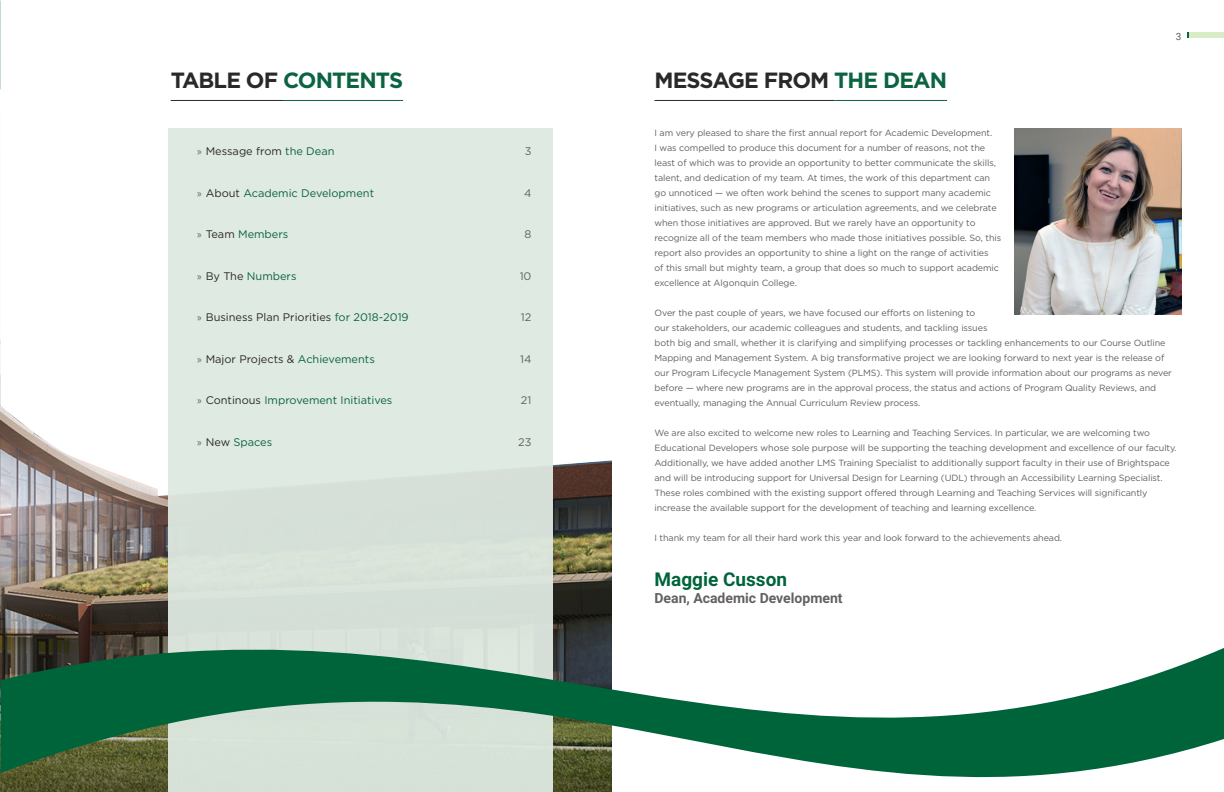
<style>
.page{position:relative;width:1224px;height:792px;background:#fff}
.page>*{position:absolute;margin:0;border:0;box-sizing:border-box;transform-origin:0 0}
.Page_Heading_-_New{font:700 22px "Gotham";letter-spacing:-.04em;color:#2a2928}
.Page_Heading_-_New-2{font:700 22px "Gotham";letter-spacing:-.04em;color:#0b6341}
.paragraph_text{font:700 19px "Roboto";color:#00643b}
.paragraph_text-2{font:700 14px "Roboto";color:#63605f}
.t1{font:11px "Gotham";color:#0b6341}
.t2{font:11px "Gotham";color:#2a2928}
.t3{font:11px "Gotham";color:#63605f}
.t4{font:10px "Roboto";color:#63605f}
.Paragraph_Text_New{font:9px/15px "Gotham";letter-spacing:-.01em;color:#63605f}
.s1{color:#2a2928}
.s2{color:#0b6341}
.s3{font-family:"Myriad Pro";color:#63605f}
</style>
<div class="page">
<div style="left:1188px;top:32px;width:36px;height:6px;background:#d8ecc6"></div>
<img style="left:0;top:496px;width:612px;height:296px">
<svg style="left:0;top:0;width:1px;height:89px"></svg>
<svg style="left:0;top:89px;width:612px;height:407px"></svg>
<div style="left:168px;top:128px;width:385px;height:664px;background:#dee9e1"></div>
<svg style="left:1px;top:605px;width:1223px;height:187px"></svg>
<img style="left:1015px;top:128px;width:166px;height:186px">
<hr style="left:171px;top:100px;width:112px;height:1px;background:#2a2928">
<hr style="left:283px;top:100px;width:120px;height:1px;background:#0b6341">
<hr style="left:655px;top:100px;width:179px;height:1px;background:#2a2928">
<hr style="left:834px;top:100px;width:113px;height:1px;background:#0b6341">
<p class="Page_Heading_-_New-2" style="left:171px;top:66px;width:234px"><span class="s1">TABLE OF</span> CONTENTS</p>
<p class="Page_Heading_-_New" style="left:655px;top:66px;width:294px">MESSAGE FROM <span class="s2">THE DEAN</span></p>
<p class="t4" style="left:1176px;top:29px;width:7px">3</p>
<p class="t2" style="left:197px;top:144px;width:139px"><span class="s3">»</span> Message from <span class="s2">the Dean</span></p>
<p class="t3" style="left:525px;top:144px;width:8px">3</p>
<p class="t1" style="left:197px;top:186px;width:178px"><span class="s3">»</span> <span class="s1">About</span> Academic Development</p>
<p class="t3" style="left:524px;top:186px;width:9px">4</p>
<p class="t1" style="left:197px;top:227px;width:93px"><span class="s3">»</span> <span class="s1">Team</span> Members</p>
<p class="t3" style="left:525px;top:227px;width:8px">8</p>
<p class="t1" style="left:197px;top:269px;width:101px"><span class="s3">»</span> <span class="s1">By The</span> Numbers</p>
<p class="t3" style="left:520px;top:269px;width:13px">10</p>
<p class="t2" style="left:197px;top:310px;width:213px"><span class="s3">»</span> Business Plan Priorities <span class="s2">for 2018-2019</span></p>
<p class="t3" style="left:521px;top:310px;width:12px">12</p>
<p class="t2" style="left:197px;top:352px;width:179px"><span class="s3">»</span> Major Projects &amp; <span class="s2">Achievements</span></p>
<p class="t3" style="left:520px;top:352px;width:13px">14</p>
<p class="t1" style="left:197px;top:393px;width:197px"><span class="s3">»</span> <span class="s1">Continous</span> Improvement Initiatives</p>
<p class="t3" style="left:521px;top:393px;width:12px">21</p>
<p class="t1" style="left:197px;top:435px;width:77px"><span class="s3">»</span> <span class="s1">New</span> Spaces</p>
<p class="t3" style="left:518px;top:435px;width:15px">23</p>
<p class="Paragraph_Text_New" style="left:655px;top:125px;width:348px">I am very pleased to share the first annual report for Academic Development.<br>I was compelled to produce this document for a number of reasons, not the least of which was to provide an opportunity to better communicate the skills, talent, and dedication of my team. At times, the work of this department can go unnoticed — we often work behind the scenes to support many academic initiatives, such as new programs or articulation agreements, and we celebrate when those initiatives are approved. But we rarely have an opportunity to recognize all of the team members who made those initiatives possible. So, this report also provides an opportunity to shine a light on the range of activities<br>of this small but mighty team, a group that does so much to support academic excellence at Algonquin College.</p>
<p class="Paragraph_Text_New" style="left:655px;top:305px;width:519px">Over the past couple of years, we have focused our efforts on listening to<br>our stakeholders, our academic colleagues and students, and tackling issues<br>both big and small, whether it is clarifying and simplifying processes or tackling enhancements to our Course Outline Mapping and Management System. A big transformative project we are looking forward to next year is the release of our Program Lifecycle Management System (PLMS). This system will provide information about our programs as never before — where new programs are in the approval process, the status and actions of Program Quality Reviews, and eventually, managing the Annual Curriculum Review process.</p>
<p class="Paragraph_Text_New" style="left:655px;top:425px;width:524px">We are also excited to welcome new roles to Learning and Teaching Services. In particular, we are welcoming two Educational Developers whose sole purpose will be supporting the teaching development and excellence of our faculty.<br>Additionally, we have added another LMS Training Specialist to additionally support faculty in their use of Brightspace and will be introducing support for Universal Design for Learning (UDL) through an Accessibility Learning Specialist.<br>These roles combined with the existing support offered through Learning and Teaching Services will significantly increase the available support for the development of teaching and learning excellence.</p>
<p class="Paragraph_Text_New" style="left:655px;top:530px;width:409px">I thank my team for all their hard work this year and look forward to the achievements ahead.</p>
<p class="paragraph_text" style="left:655px;top:566px;width:134px">Maggie Cusson</p>
<p class="paragraph_text-2" style="left:655px;top:588px;width:190px">Dean, Academic Development</p>
</div>
